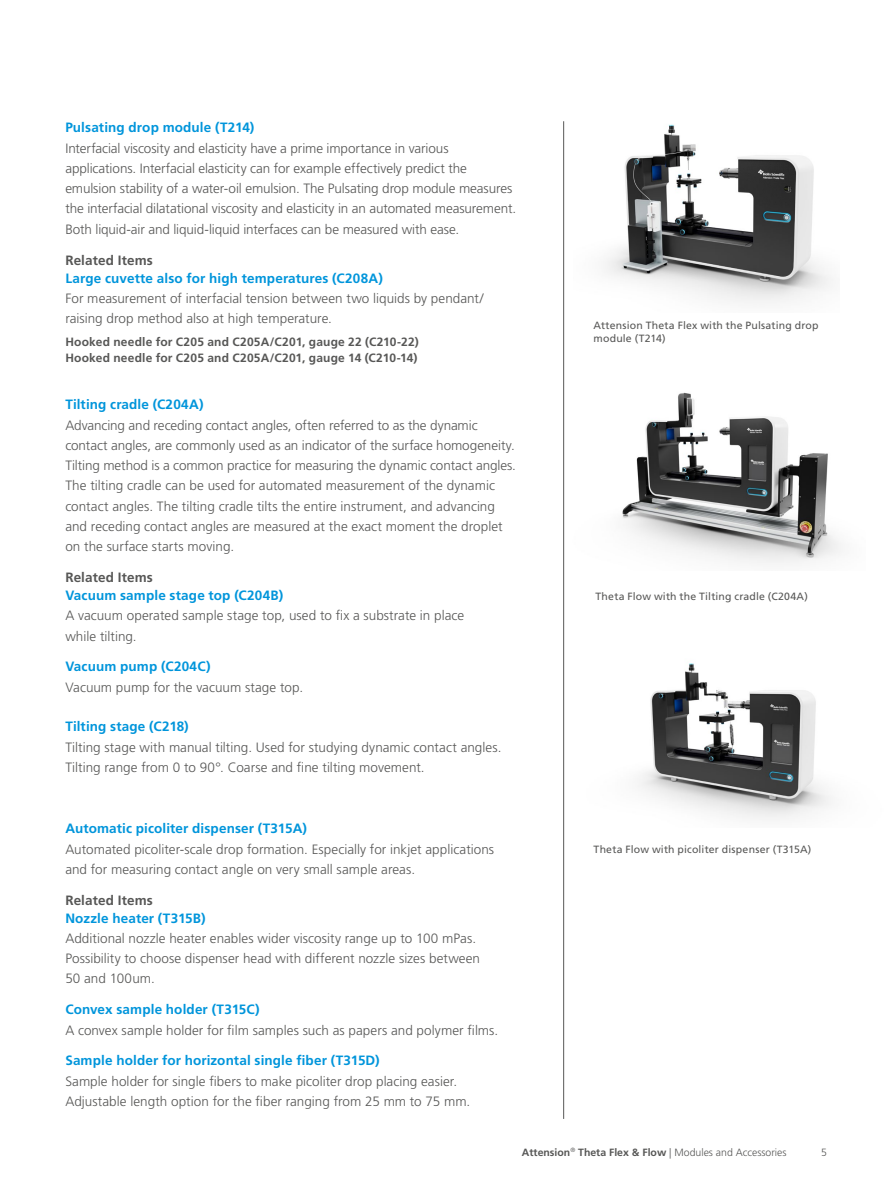
<style>
.page{position:relative;width:893px;height:1187px;background:#fff}
.page>*{position:absolute;margin:0;border:0;box-sizing:border-box;transform-origin:0 0}
.t1{font:300 13.5px/20.2px "Frutiger LT Std";color:#575756}
.t2{font:700 13.5px "Frutiger LT Std";letter-spacing:.01em;color:#0095db}
.t3{font:700 13.5px "Frutiger LT Std";letter-spacing:.01em;color:#575756}
.t4{font:700 12px/16.5px "Frutiger LT Std";letter-spacing:.015em;color:#575756}
.t5{font:10.5px/12.6px "Frutiger LT Std";letter-spacing:.015em;color:#575756}
.t6{font:700 10.5px "Frutiger LT Std";color:#575756}
.t7{font:300 10.5px "Frutiger LT Std";color:#575756}
.s1{font-weight:300}
</style>
<div class="page">
<img style="left:605px;top:124px;width:228px;height:179px">
<img style="left:564px;top:383px;width:277px;height:187px">
<hr style="left:563px;top:121px;width:1px;height:997px;background:#575756">
<img style="left:638px;top:663px;width:193px;height:157px">
<p class="t2" style="left:65px;top:120px;width:191px">Pulsating drop module (T214)</p>
<p class="t1" style="left:65px;top:138px;width:452px">Interfacial viscosity and elasticity have a prime importance in various applications. Interfacial elasticity can for example effectively predict the emulsion stability of a water-oil emulsion. The Pulsating drop module measures the interfacial dilatational viscosity and elasticity in an automated measurement.<br>Both liquid-air and liquid-liquid interfaces can be measured with ease.</p>
<p class="t3" style="left:65px;top:252px;width:89px">Related Items</p>
<p class="t2" style="left:65px;top:270px;width:319px">Large cuvette also for high temperatures (C208A)</p>
<p class="t1" style="left:65px;top:288px;width:420px">For measurement of interfacial tension between two liquids by pendant/ raising drop method also at high temperature.</p>
<p class="t4" style="left:65px;top:333px;width:355px">Hooked needle for C205 and C205A/C201, gauge 22 (C210-22)<br>Hooked needle for C205 and C205A/C201, gauge 14 (C210-14)</p>
<p class="t2" style="left:65px;top:397px;width:140px">Tilting cradle (C204A)</p>
<p class="t1" style="left:65px;top:415px;width:452px">Advancing and receding contact angles, often referred to as the dynamic contact angles, are commonly used as an indicator of the surface homogeneity.<br>Tilting method is a common practice for measuring the dynamic contact angles.<br>The tilting cradle can be used for automated measurement of the dynamic contact angles. The tilting cradle tilts the entire instrument, and advancing and receding contact angles are measured at the exact moment the droplet on the surface starts moving.</p>
<p class="t3" style="left:65px;top:569px;width:89px">Related Items</p>
<p class="t2" style="left:65px;top:587px;width:219px">Vacuum sample stage top (C204B)</p>
<p class="t1" style="left:65px;top:605px;width:400px">A vacuum operated sample stage top, used to fix a substrate in place while tilting.</p>
<p class="t2" style="left:65px;top:658px;width:147px">Vacuum pump (C204C)</p>
<p class="t1" style="left:65px;top:677px;width:239px">Vacuum pump for the vacuum stage top.</p>
<p class="t2" style="left:65px;top:718px;width:125px">Tilting stage (C218)</p>
<p class="t1" style="left:65px;top:737px;width:438px">Tilting stage with manual tilting. Used for studying dynamic contact angles.<br>Tilting range from 0 to 90°. Coarse and fine tilting movement.</p>
<p class="t2" style="left:65px;top:820px;width:243px">Automatic picoliter dispenser (T315A)</p>
<p class="t1" style="left:65px;top:839px;width:430px">Automated picoliter-scale drop formation. Especially for inkjet applications and for measuring contact angle on very small sample areas.</p>
<p class="t3" style="left:65px;top:892px;width:89px">Related Items</p>
<p class="t2" style="left:65px;top:910px;width:142px">Nozzle heater (T315B)</p>
<p class="t1" style="left:65px;top:928px;width:416px">Additional nozzle heater enables wider viscosity range up to 100 mPas.<br>Possibility to choose dispenser head with different nozzle sizes between<br>50 and 100um.</p>
<p class="t2" style="left:65px;top:1001px;width:196px">Convex sample holder (T315C)</p>
<p class="t1" style="left:65px;top:1019px;width:434px">A convex sample holder for film samples such as papers and polymer films.</p>
<p class="t2" style="left:65px;top:1052px;width:316px">Sample holder for horizontal single fiber (T315D)</p>
<p class="t1" style="left:65px;top:1070px;width:406px">Sample holder for single fibers to make picoliter drop placing easier.<br>Adjustable length option for the fiber ranging from 25 mm to 75 mm.</p>
<p class="t5" style="left:594px;top:319px;width:227px">Attension Theta Flex with the Pulsating drop module (T214)</p>
<p class="t5" style="left:595px;top:590px;width:214px">Theta Flow with the Tilting cradle (C204A)</p>
<p class="t5" style="left:594px;top:843px;width:219px">Theta Flow with picoliter dispenser (T315A)</p>
<p class="t6" style="left:522px;top:1145px;width:266px">Attension<sup>®</sup> Theta Flex &amp; Flow <span class="s1">| Modules and Accessories</span></p>
<p class="t7" style="left:821px;top:1145px;width:7px">5</p>
</div>
